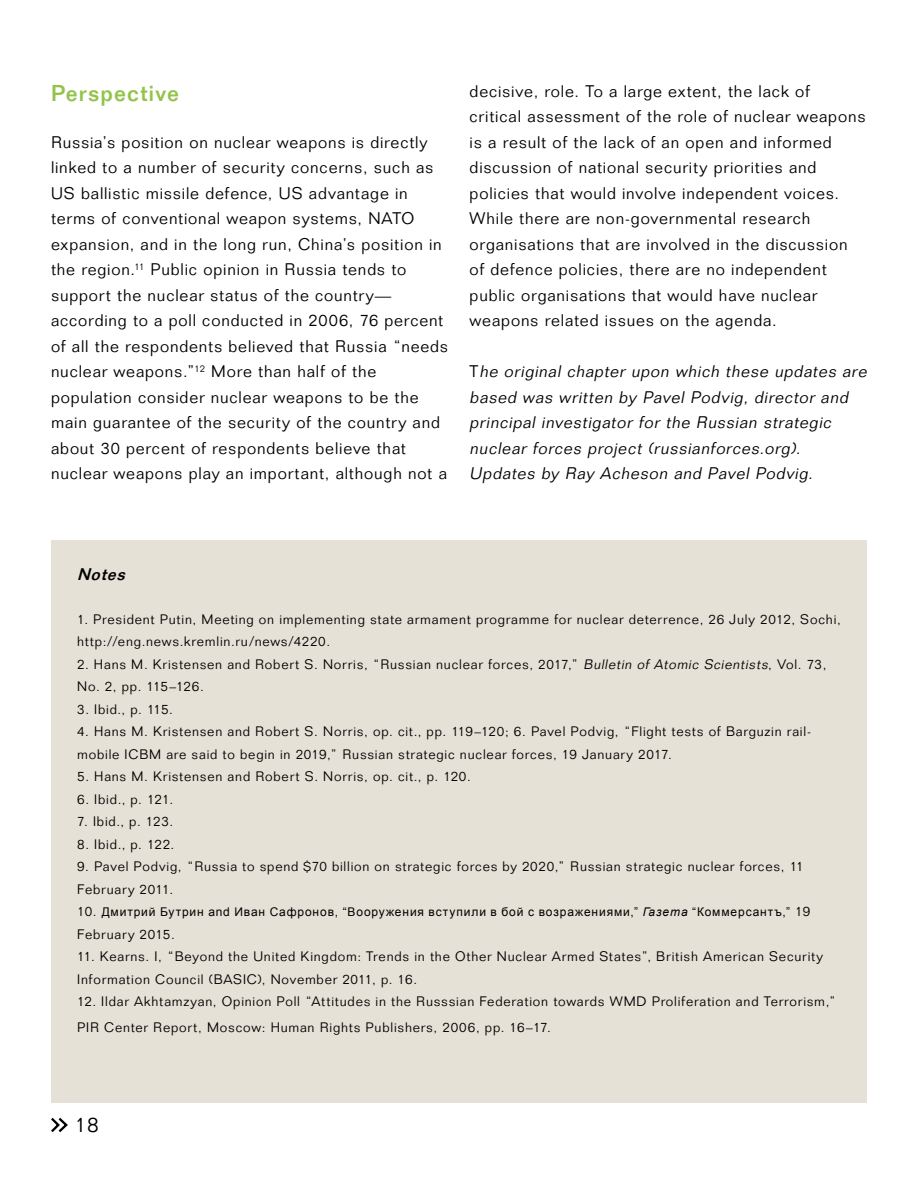
<style>
.page{position:relative;width:918px;height:1188px;background:#fff}
.page>*{position:absolute;margin:0;border:0;box-sizing:border-box;transform-origin:0 0}
.t1{font:500 22.5px "Folio Std";letter-spacing:.05em;color:#94c34b}
.t2{font:300 21px "Folio Std";color:#000}
.t3{font:300 16.5px/25.5px "Folio Std";letter-spacing:.05em;color:#000}
.t4{font:italic 300 16.5px/25.5px "Folio Std";color:#000}
.t5{font:italic 500 16.5px "Folio Std";color:#000}
.t6{font:300 13.5px/22.5px "Folio Std";letter-spacing:.06em;color:#000}
.t7{font:12px "Arial";letter-spacing:.075em;color:#000}
.s1{font-style:normal}
.s2{font-style:italic}
.s3{font-family:"Folio Std";font-weight:300;font-size:13.5px}
</style>
<div class="page">
<svg style="left:51px;top:1117px;width:17px;height:16px"></svg>
<div style="left:51px;top:540px;width:816px;height:563px;background:#e6e1d6"></div>
<h1 class="t1" style="left:51px;top:80px;width:130px">Perspective</h1>
<p class="t3" style="left:51px;top:129px;width:399px">Russia’s position on nuclear weapons is directly linked to a number of security concerns, such as US ballistic missile defence, US advantage in terms of conventional weapon systems, NATO expansion, and in the long run, China’s position in the region.<sup>11</sup> Public opinion in Russia tends to support the nuclear status of the country— according to a poll conducted in 2006, 76 percent of all the respondents believed that Russia “needs nuclear weapons.”<sup>12</sup> More than half of the population consider nuclear weapons to be the main guarantee of the security of the country and about 30 percent of respondents believe that nuclear weapons play an important, although not a</p>
<p class="t3" style="left:470px;top:78px;width:397px">decisive, role. To a large extent, the lack of<br>critical assessment of the role of nuclear weapons is a result of the lack of an open and informed discussion of national security priorities and policies that would involve independent voices.<br>While there are non-governmental research organisations that are involved in the discussion of defence policies, there are no independent public organisations that would have nuclear weapons related issues on the agenda.</p>
<p class="t4" style="left:470px;top:359px;width:402px"><span class="s1">T</span> he original chapter upon which these updates are based was written by Pavel Podvig, director and principal investigator for the Russian strategic nuclear forces project (russianforces.org).<br>Updates by Ray Acheson and Pavel Podvig.</p>
<p class="t5" style="left:77px;top:564px;width:54px">Notes</p>
<p class="t6" style="left:77px;top:608px;width:765px">1. President Putin, Meeting on implementing state armament programme for nuclear deterrence, 26 July 2012, Sochi, http://eng.news.kremlin.ru/news/4220.</p>
<p class="t6" style="left:77px;top:653px;width:751px">2. Hans M. Kristensen and Robert S. Norris, “Russian nuclear forces, 2017,” <span class="s2">Bulletin of Atomic Scientists</span>, Vol. 73,<br>No. 2, pp. 115–126.</p>
<p class="t6" style="left:77px;top:698px;width:97px">3. Ibid., p. 115.</p>
<p class="t6" style="left:77px;top:720px;width:735px">4. Hans M. Kristensen and Robert S. Norris, op. cit., pp. 119–120; 6. Pavel Podvig, “Flight tests of Barguzin rail&shy;mobile ICBM are said to begin in 2019,” Russian strategic nuclear forces, 19 January 2017.</p>
<p class="t6" style="left:77px;top:765px;width:395px">5. Hans M. Kristensen and Robert S. Norris, op. cit., p. 120.</p>
<p class="t6" style="left:77px;top:788px;width:98px">6. Ibid., p. 121.</p>
<p class="t6" style="left:77px;top:810px;width:98px">7. Ibid., p. 123.</p>
<p class="t6" style="left:77px;top:833px;width:99px">8. Ibid., p. 122.</p>
<p class="t6" style="left:77px;top:855px;width:728px">9. Pavel Podvig, “Russia to spend $70 billion on strategic forces by 2020,” Russian strategic nuclear forces, 11<br>February 2011.</p>
<p class="t7" style="left:77px;top:904px;width:735px"><span class="s3">10.</span> Дмитрий Бутрин and Иван Сафронов, “Вооружения вступили в бой с возражениями,” <span class="s2">Газета</span> “Коммерсантъ,” <span class="s3">19</span></p>
<p class="t6" style="left:77px;top:923px;width:99px">February 2015.</p>
<p class="t6" style="left:77px;top:945px;width:747px">11. Kearns. I, “Beyond the United Kingdom: Trends in the Other Nuclear Armed States”, British American Security<br>Information Council (BASIC), November 2011, p. 16.</p>
<p class="t6" style="left:77px;top:989px;width:760px;line-height:25.5px">12. Ildar Akhtamzyan, Opinion Poll “Attitudes in the Russsian Federation towards WMD Proliferation and Terrorism,”<br>PIR Center Report, Moscow: Human Rights Publishers, 2006, pp. 16–17.</p>
<p class="t2" style="left:75px;top:1112px;width:25px">18</p>
</div>
